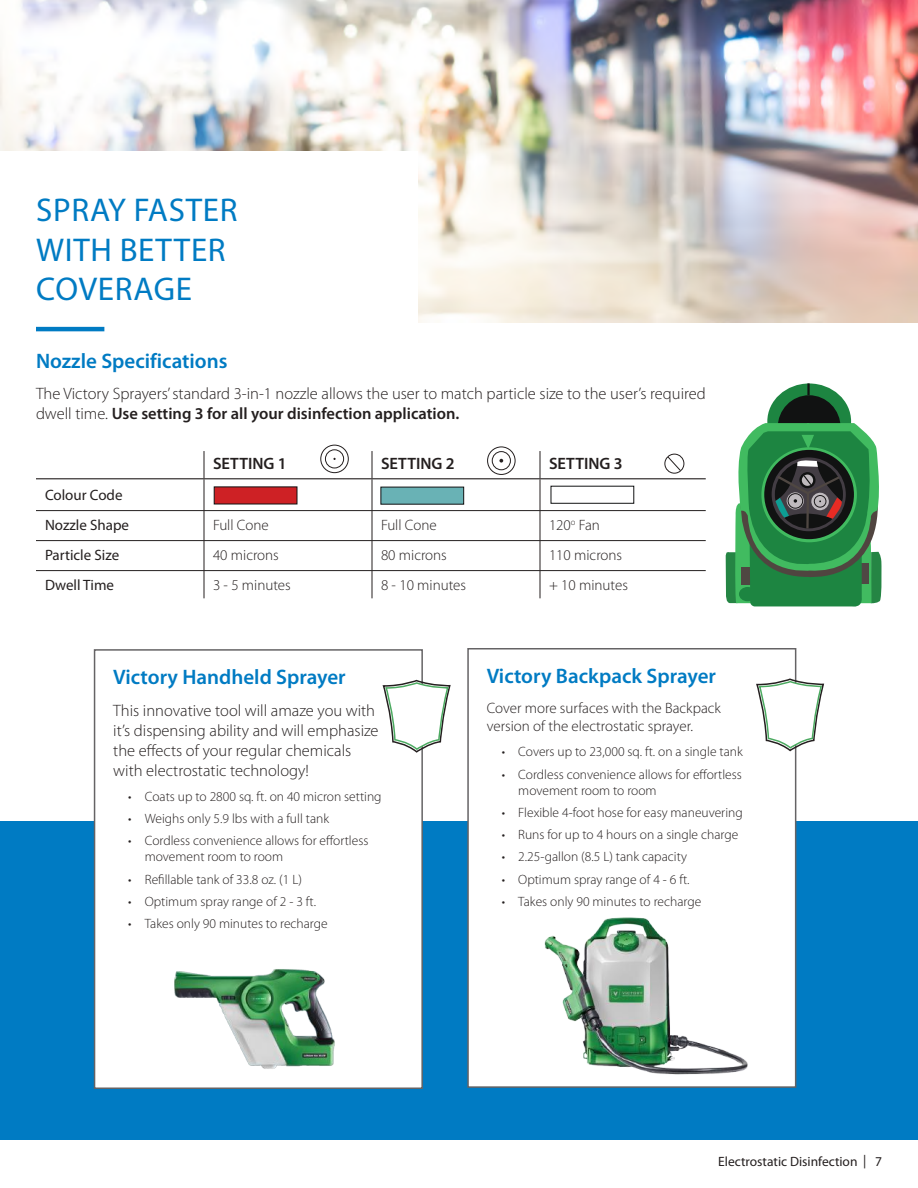
<style>
.page{position:relative;width:918px;height:1188px;background:#fff}
.page>*{position:absolute;margin:0;border:0;box-sizing:border-box;transform-origin:0 0}
.t1{font:33px/39.6px "Myriad Pro";letter-spacing:.02em;color:#007bc3}
.t2{font:600 21px "Myriad Pro";color:#007bc3}
.t3{font:300 16.5px/19.8px "Myriad Pro";color:#241f1f}
.t4{font:600 16.5px "Myriad Pro";color:#241f1f}
.t5{font:300 15px/18px "Myriad Pro";color:#241f1f}
.t6{font:15px/30.9px "Myriad Pro";color:#241f1f}
.t7{font:300 13.5px/16.2px "Myriad Pro";color:#241f1f}
.t8{font:13.5px "Myriad Pro";color:#241f1f}
.s1{font-weight:600}
</style>
<div class="page">
<hr style="left:36px;top:1136px;width:846px;height:4px;background:#007bc3">
<img style="left:0;top:0;width:918px;height:322px">
<div style="left:0;top:151px;width:418px;height:448px;background:#fff"></div>
<div style="left:0;top:821px;width:918px;height:318px;background:#007bc3"></div>
<div style="left:468px;top:649px;width:328px;height:438px;background:#fff"></div>
<div style="left:467px;top:648px;width:329px;height:440px;border:2px solid #656365"></div>
<svg style="left:756px;top:674px;width:69px;height:134px"></svg>
<div style="left:95px;top:650px;width:327px;height:438px;background:#fff"></div>
<div style="left:94px;top:649px;width:329px;height:440px;border:2px solid #656365"></div>
<svg style="left:382px;top:675px;width:69px;height:134px"></svg>
<img style="left:174px;top:969px;width:161px;height:100px">
<img style="left:544px;top:917px;width:204px;height:158px">
<div style="left:767px;top:383px;width:84px;height:76px;background:#1d8541;border-radius:50%"></div>
<div style="left:778px;top:395px;width:63px;height:65px;background:#111212;border-radius:50%"></div>
<svg style="left:807px;top:383px;width:3px;height:12px"></svg>
<svg style="left:726px;top:423px;width:156px;height:184px;background:#448758"></svg>
<hr style="left:36px;top:327px;width:68px;height:4px;background:#007bc3">
<hr style="left:204px;top:479px;width:1px;height:31px;background:#241f1f">
<hr style="left:372px;top:479px;width:1px;height:31px;background:#241f1f">
<hr style="left:540px;top:479px;width:1px;height:31px;background:#241f1f">
<hr style="left:36px;top:540px;width:168px;height:1px;background:#241f1f">
<hr style="left:204px;top:540px;width:168px;height:1px;background:#241f1f">
<hr style="left:372px;top:540px;width:168px;height:1px;background:#241f1f">
<hr style="left:540px;top:540px;width:166px;height:1px;background:#241f1f">
<hr style="left:36px;top:570px;width:168px;height:1px;background:#241f1f">
<hr style="left:204px;top:570px;width:168px;height:1px;background:#241f1f">
<svg style="left:204px;top:511px;width:1px;height:87px"></svg>
<hr style="left:372px;top:570px;width:168px;height:1px;background:#241f1f">
<svg style="left:372px;top:511px;width:1px;height:87px"></svg>
<hr style="left:540px;top:570px;width:166px;height:1px;background:#241f1f">
<svg style="left:540px;top:511px;width:1px;height:87px"></svg>
<hr style="left:36px;top:478px;width:168px;height:1px;background:#241f1f">
<hr style="left:204px;top:478px;width:168px;height:1px;background:#241f1f">
<hr style="left:372px;top:478px;width:168px;height:1px;background:#241f1f">
<hr style="left:540px;top:478px;width:166px;height:1px;background:#241f1f">
<svg style="left:204px;top:451px;width:1px;height:27px"></svg>
<svg style="left:372px;top:451px;width:1px;height:27px"></svg>
<svg style="left:540px;top:451px;width:1px;height:27px"></svg>
<hr style="left:36px;top:510px;width:168px;height:1px;background:#241f1f">
<hr style="left:204px;top:510px;width:168px;height:1px;background:#241f1f">
<hr style="left:372px;top:510px;width:168px;height:1px;background:#241f1f">
<hr style="left:540px;top:510px;width:166px;height:1px;background:#241f1f">
<div style="left:665px;top:454px;width:19px;height:20px;border:1px solid #241f1f;border-radius:50%"></div>
<div style="left:487px;top:447px;width:28px;height:28px;border:1px solid #241f1f;border-radius:50%"></div>
<div style="left:492px;top:451px;width:19px;height:19px;border:1px solid #241f1f;border-radius:50%"></div>
<svg style="left:499px;top:459px;width:4px;height:4px"></svg>
<div style="left:320px;top:445px;width:29px;height:28px;border:1px solid #241f1f;border-radius:50%"></div>
<div style="left:325px;top:450px;width:19px;height:18px;border:1px solid #241f1f;border-radius:50%"></div>
<svg style="left:667px;top:456px;width:14px;height:16px"></svg>
<div style="left:214px;top:487px;width:83px;height:17px;background:#ce2125"></div>
<div style="left:381px;top:487px;width:83px;height:17px;background:#69b2b5"></div>
<h1 class="t1" style="left:36px;top:190px;width:203px">SPRAY FASTER<br>WITH BETTER<br>COVERAGE</h1>
<h2 class="t2" style="left:36px;top:347px;width:193px">Nozzle Specifications</h2>
<p class="t3" style="left:36px;top:384px;width:671px">The Victory Sprayers’ standard 3-in-1 nozzle allows the user to match particle size to the user’s required dwell time. <span class="s1">Use setting 3 for all your disinfection application.</span></p>
<p class="t6" style="left:45px;top:479px;width:86px">Colour Code<br>Nozzle Shape</p>
<p class="t4" style="left:213px;top:453px;width:75px">SETTING 1</p>
<p class="t4" style="left:381px;top:453px;width:75px">SETTING 2</p>
<p class="t4" style="left:549px;top:453px;width:75px">SETTING 3</p>
<p class="t5" style="left:213px;top:516px;width:57px">Full Cone</p>
<p class="t5" style="left:381px;top:516px;width:57px">Full Cone</p>
<p class="t5" style="left:549px;top:516px;width:52px">120<sup>o</sup> Fan</p>
<p class="t6" style="left:45px;top:540px;width:76px">Particle Size</p>
<p class="t5" style="left:213px;top:546px;width:67px">40 microns</p>
<p class="t5" style="left:381px;top:546px;width:67px">80 microns</p>
<p class="t5" style="left:549px;top:546px;width:75px">110 microns</p>
<p class="t6" style="left:45px;top:570px;width:71px">Dwell Time</p>
<p class="t5" style="left:213px;top:576px;width:79px">3 - 5 minutes</p>
<p class="t5" style="left:381px;top:576px;width:87px">8 - 10 minutes</p>
<p class="t5" style="left:549px;top:576px;width:80px">+ 10 minutes</p>
<h2 class="t2" style="left:113px;top:664px;width:234px">Victory Handheld Sprayer</h2>
<p class="t3" style="left:113px;top:701px;width:267px">This innovative tool will amaze you with it’s dispensing ability and will emphasize the effects of your regular chemicals with electrostatic technology!</p>
<p class="t7" style="left:128px;top:788px;width:255px">• Coats up to 2800 sq. ft. on 40 micron setting</p>
<p class="t7" style="left:128px;top:810px;width:202px">• Weighs only 5.9 lbs with a full tank</p>
<p class="t7" style="left:145px;top:832px;width:225px;text-indent:-16px">• Cordless convenience allows for effortless movement room to room</p>
<p class="t7" style="left:128px;top:871px;width:175px">• Refillable tank of 33.8 oz. (1 L)</p>
<p class="t7" style="left:128px;top:893px;width:189px">• Optimum spray range of 2 - 3 ft.</p>
<p class="t7" style="left:128px;top:915px;width:201px">• Takes only 90 minutes to recharge</p>
<h2 class="t2" style="left:487px;top:663px;width:231px">Victory Backpack Sprayer</h2>
<p class="t5" style="left:487px;top:699px;width:236px">Cover more surfaces with the Backpack version of the electrostatic sprayer.</p>
<p class="t7" style="left:502px;top:744px;width:242px">• Covers up to 23,000 sq. ft. on a single tank</p>
<p class="t7" style="left:518px;top:766px;width:225px;text-indent:-16px">• Cordless convenience allows for effortless movement room to room</p>
<p class="t7" style="left:502px;top:804px;width:242px">• Flexible 4-foot hose for easy maneuvering</p>
<p class="t7" style="left:502px;top:827px;width:238px">• Runs for up to 4 hours on a single charge</p>
<p class="t7" style="left:502px;top:849px;width:187px">• 2.25-gallon (8.5 L) tank capacity</p>
<p class="t7" style="left:502px;top:871px;width:189px">• Optimum spray range of 4 - 6 ft.</p>
<p class="t7" style="left:502px;top:893px;width:201px">• Takes only 90 minutes to recharge</p>
<p class="t8" style="left:718px;top:1153px;width:165px">Electrostatic Disinfection | 7</p>
</div>
